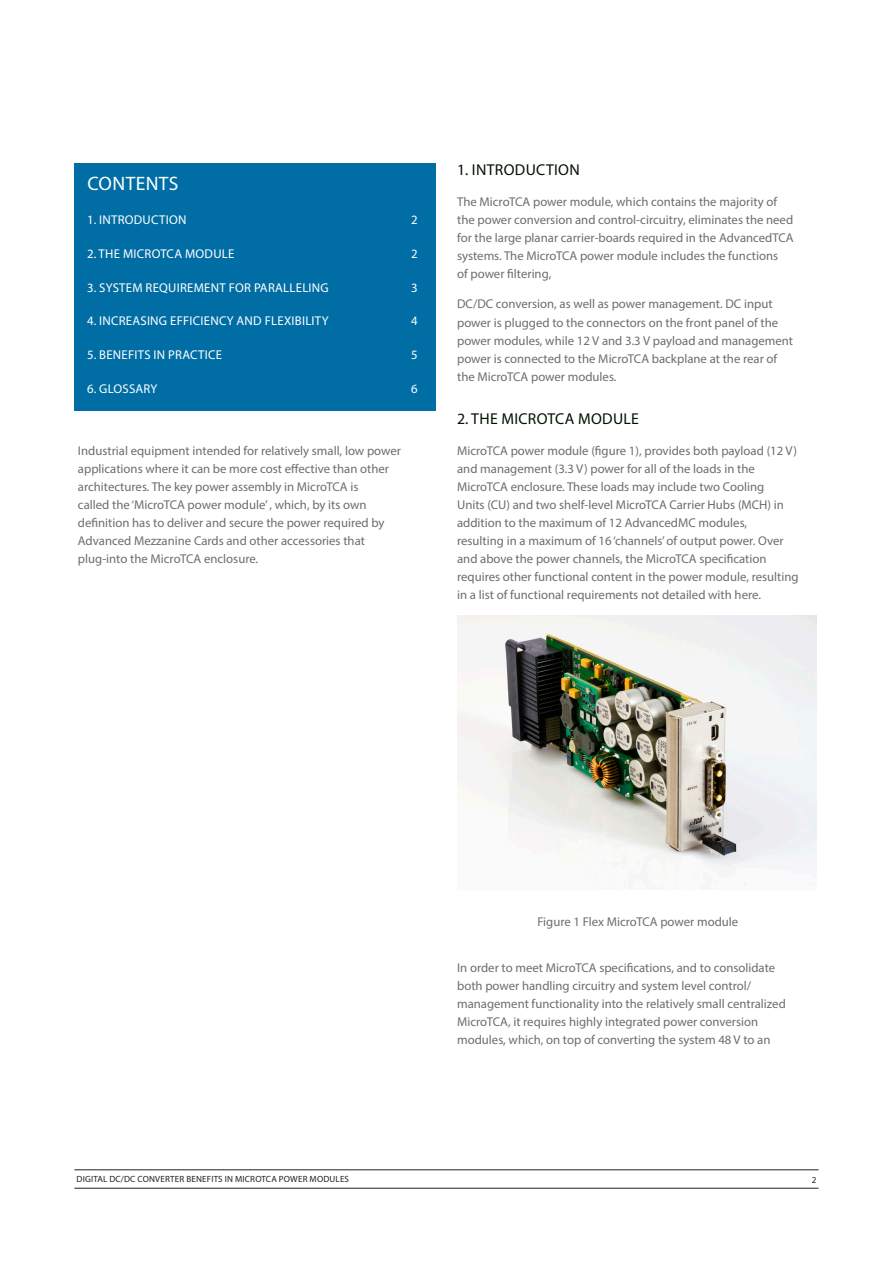
<style>
.page{position:relative;width:893px;height:1263px;background:#fff}
.page>*{position:absolute;margin:0;border:0;box-sizing:border-box;transform-origin:0 0}
.bröd{font:19.5px "Myriad Pro";letter-spacing:.02em;color:#fff}
.mellanrubrik_stor{font:15.75px "Myriad Pro";letter-spacing:.02em;color:#001200}
.bröd_indrag{font:12.75px/18px "Myriad Pro";color:#6c6d70}
.bröd-2{font:12.75px/18px "Myriad Pro";color:#6c6d70}
.ingress_sid_1{font:12.75px/18px "Myriad Pro";color:#6c6d70}
.Contents{font:12.75px "Myriad Pro";letter-spacing:.02em;color:#fff}
.ingress{font:12.75px "Myriad Pro";color:#6c6d70}
.t1{font:9px "Myriad Pro";letter-spacing:.02em;color:#231f20}
</style>
<div class="page">
<hr style="left:74px;top:1169px;width:745px;height:1px;background:#231f20">
<hr style="left:74px;top:1188px;width:745px;height:1px;background:#231f20">
<div style="left:74px;top:164px;width:362px;height:247px;background:#006ea5"></div>
<img style="left:457px;top:615px;width:360px;height:274px">
<p class="bröd" style="left:87px;top:172px;width:93px">CONTENTS</p>
<p class="Contents" style="left:87px;top:212px;width:101px">1. INTRODUCTION</p>
<p class="Contents" style="left:411px;top:212px;width:8px">2</p>
<p class="Contents" style="left:87px;top:246px;width:149px">2. THE MICROTCA MODULE</p>
<p class="Contents" style="left:411px;top:246px;width:8px">2</p>
<p class="Contents" style="left:87px;top:280px;width:243px">3. SYSTEM REQUIREMENT FOR PARALLELING</p>
<p class="Contents" style="left:411px;top:280px;width:8px">3</p>
<p class="Contents" style="left:87px;top:313px;width:243px">4. INCREASING EFFICIENCY AND FLEXIBILITY</p>
<p class="Contents" style="left:411px;top:313px;width:8px">4</p>
<p class="Contents" style="left:87px;top:347px;width:136px">5. BENEFITS IN PRACTICE</p>
<p class="Contents" style="left:411px;top:347px;width:8px">5</p>
<p class="Contents" style="left:87px;top:381px;width:72px">6. GLOSSARY</p>
<p class="Contents" style="left:411px;top:381px;width:8px">6</p>
<p class="ingress_sid_1" style="left:78px;top:441px;width:325px">Industrial equipment intended for relatively small, low power applications where it can be more cost effective than other architectures. The key power assembly in MicroTCA is<br>called the ‘MicroTCA power module’ , which, by its own definition has to deliver and secure the power required by Advanced Mezzanine Cards and other accessories that plug-into the MicroTCA enclosure.</p>
<p class="mellanrubrik_stor" style="left:457px;top:160px;width:124px">1. INTRODUCTION</p>
<p class="bröd-2" style="left:457px;top:192px;width:338px">The MicroTCA power module, which contains the majority of the power conversion and control-circuitry, eliminates the need for the large planar carrier-boards required in the AdvancedTCA systems. The MicroTCA power module includes the functions<br>of power filtering,</p>
<p class="bröd-2" style="left:457px;top:295px;width:338px">DC/DC conversion, as well as power management. DC input power is plugged to the connectors on the front panel of the power modules, while 12 V and 3.3 V payload and management power is connected to the MicroTCA backplane at the rear of the MicroTCA power modules.</p>
<p class="mellanrubrik_stor" style="left:457px;top:409px;width:183px">2. THE MICROTCA MODULE</p>
<p class="bröd_indrag" style="left:457px;top:441px;width:343px">MicroTCA power module (figure 1), provides both payload (12 V) and management (3.3 V) power for all of the loads in the MicroTCA enclosure. These loads may include two Cooling<br>Units (CU) and two shelf-level MicroTCA Carrier Hubs (MCH) in addition to the maximum of 12 AdvancedMC modules,<br>resulting in a maximum of 16 ‘channels’ of output power. Over and above the power channels, the MicroTCA specification requires other functional content in the power module, resulting in a list of functional requirements not detailed with here.</p>
<p class="ingress" style="left:537px;top:914px;width:202px">Figure 1 Flex MicroTCA power module</p>
<p class="bröd_indrag" style="left:457px;top:958px;width:330px">In order to meet MicroTCA specifications, and to consolidate both power handling circuitry and system level control/ management functionality into the relatively small centralized MicroTCA, it requires highly integrated power conversion modules, which, on top of converting the system 48 V to an</p>
<p class="t1" style="left:77px;top:1173px;width:274px">DIGITAL DC/DC CONVERTER BENEFITS IN MICROTCA POWER MODULES</p>
<p class="t1" style="left:812px;top:1174px;width:6px">2</p>
</div>
